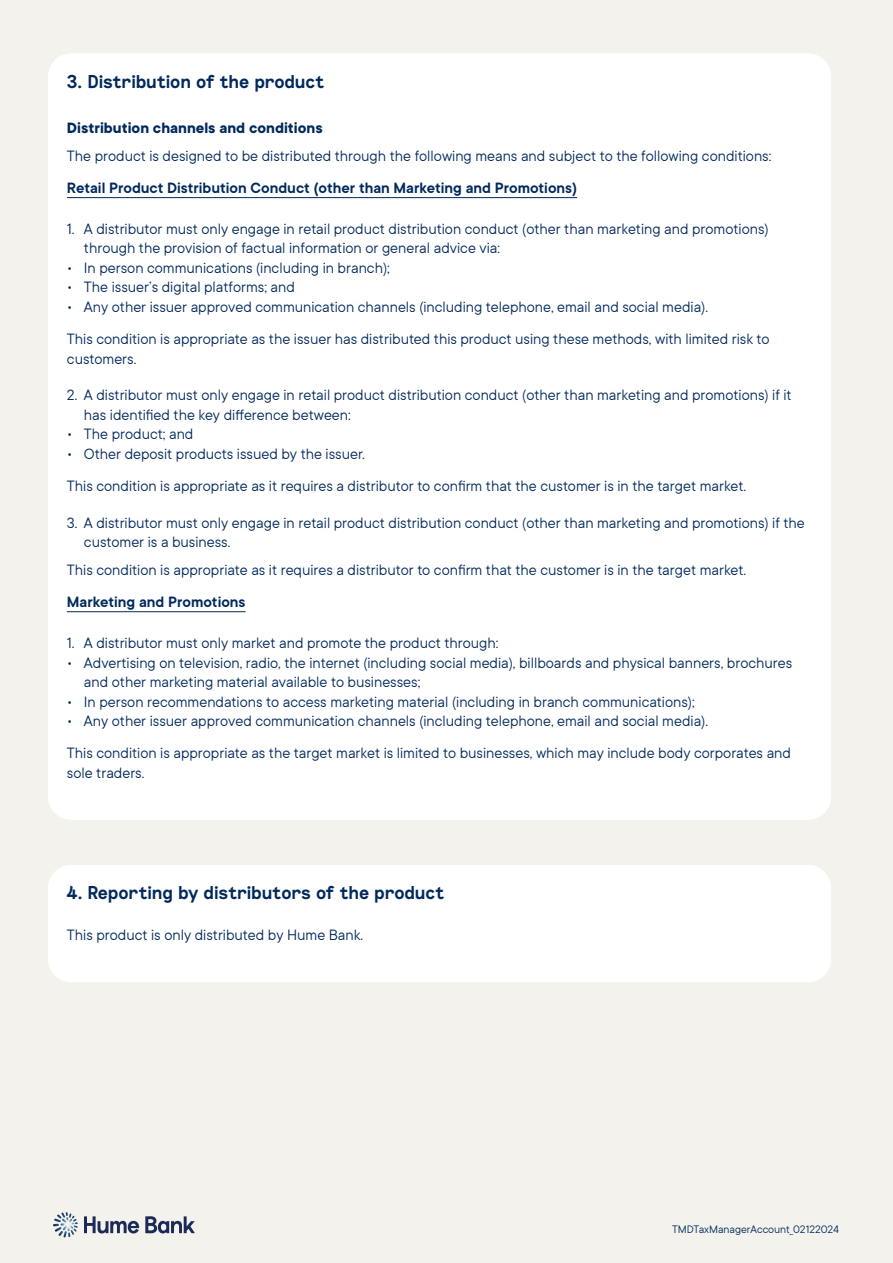
<style>
.page{position:relative;width:893px;height:1263px;background:#f4f2ec}
.page>*{position:absolute;margin:0;border:0;box-sizing:border-box;transform-origin:0 0}
.t1{font:500 19.5px "Zoom Pro Compact";letter-spacing:.025em;color:#00295c}
.Numbered_paragraph{font:16.5px/19.5px "TT Commons Classic";color:#00295c}
.H3_-_Underlined{font:600 16.5px "TT Commons Classic";color:#00295c}
.t2{font:700 16.5px "TT Commons Classic";color:#00295c}
.t3{font:12px "TT Commons Classic";color:#00295c}
</style>
<div class="page">
<svg style="left:53px;top:1212px;width:25px;height:25px"></svg>
<svg style="left:84px;top:1216px;width:55px;height:17px"></svg>
<svg style="left:145px;top:1216px;width:50px;height:17px"></svg>
<div style="left:67px;top:72px;width:745px;height:741px;background:#fff"></div>
<div style="left:48px;top:53px;width:783px;height:767px;border:21px solid #fff;border-radius:13px"></div>
<hr style="left:67px;top:197px;width:510px;height:1px;background:#00295c">
<hr style="left:67px;top:611px;width:179px;height:1px;background:#00295c">
<div style="left:67px;top:871px;width:745px;height:105px;background:#fff"></div>
<div style="left:48px;top:865px;width:783px;height:117px;border:21px solid #fff;border-radius:13px"></div>
<h2 class="t1" style="left:67px;top:70px;width:259px">3. Distribution of the product</h2>
<h5 class="t2" style="left:67px;top:117px;width:257px">Distribution channels and conditions</h5>
<p class="Numbered_paragraph" style="left:67px;top:145px;width:706px">The product is designed to be distributed through the following means and subject to the following conditions:</p>
<p class="H3_-_Underlined" style="left:67px;top:177px;width:512px">Retail Product Distribution Conduct (other than Marketing and Promotions)</p>
<p class="Numbered_paragraph" style="left:84px;top:218px;width:686px;text-indent:-17px">1. A distributor must only engage in retail product distribution conduct (other than marketing and promotions) through the provision of factual information or general advice via:</p>
<p class="Numbered_paragraph" style="left:67px;top:257px;width:324px">• In person communications (including in branch);</p>
<p class="Numbered_paragraph" style="left:67px;top:277px;width:229px">• The issuer’s digital platforms; and</p>
<p class="Numbered_paragraph" style="left:67px;top:296px;width:643px">• Any other issuer approved communication channels (including telephone, email and social media).</p>
<p class="Numbered_paragraph" style="left:67px;top:329px;width:704px">This condition is appropriate as the issuer has distributed this product using these methods, with limited risk to customers.</p>
<p class="Numbered_paragraph" style="left:84px;top:385px;width:709px;text-indent:-17px">2. A distributor must only engage in retail product distribution conduct (other than marketing and promotions) if it has identified the key difference between:</p>
<p class="Numbered_paragraph" style="left:67px;top:424px;width:128px">• The product; and</p>
<p class="Numbered_paragraph" style="left:67px;top:443px;width:299px">• Other deposit products issued by the issuer.</p>
<p class="Numbered_paragraph" style="left:67px;top:475px;width:681px">This condition is appropriate as it requires a distributor to confirm that the customer is in the target market.</p>
<p class="Numbered_paragraph" style="left:84px;top:512px;width:722px;text-indent:-17px">3. A distributor must only engage in retail product distribution conduct (other than marketing and promotions) if the customer is a business.</p>
<p class="Numbered_paragraph" style="left:67px;top:559px;width:681px">This condition is appropriate as it requires a distributor to confirm that the customer is in the target market.</p>
<p class="H3_-_Underlined" style="left:67px;top:592px;width:180px">Marketing and Promotions</p>
<p class="Numbered_paragraph" style="left:67px;top:632px;width:433px">1. A distributor must only market and promote the product through:</p>
<p class="Numbered_paragraph" style="left:84px;top:652px;width:710px;text-indent:-17px">• Advertising on television, radio, the internet (including social media), billboards and physical banners, brochures and other marketing material available to businesses;</p>
<p class="Numbered_paragraph" style="left:67px;top:691px;width:629px">• In person recommendations to access marketing material (including in branch communications);</p>
<p class="Numbered_paragraph" style="left:67px;top:710px;width:643px">• Any other issuer approved communication channels (including telephone, email and social media).</p>
<p class="Numbered_paragraph" style="left:67px;top:743px;width:726px">This condition is appropriate as the target market is limited to businesses, which may include body corporates and sole traders.</p>
<h2 class="t1" style="left:67px;top:881px;width:378px">4. Reporting by distributors of the product</h2>
<p class="Numbered_paragraph" style="left:67px;top:925px;width:298px">This product is only distributed by Hume Bank.</p>
<p class="t3" style="left:672px;top:1221px;width:168px">TMDTaxManagerAccount_02122024</p>
</div>
